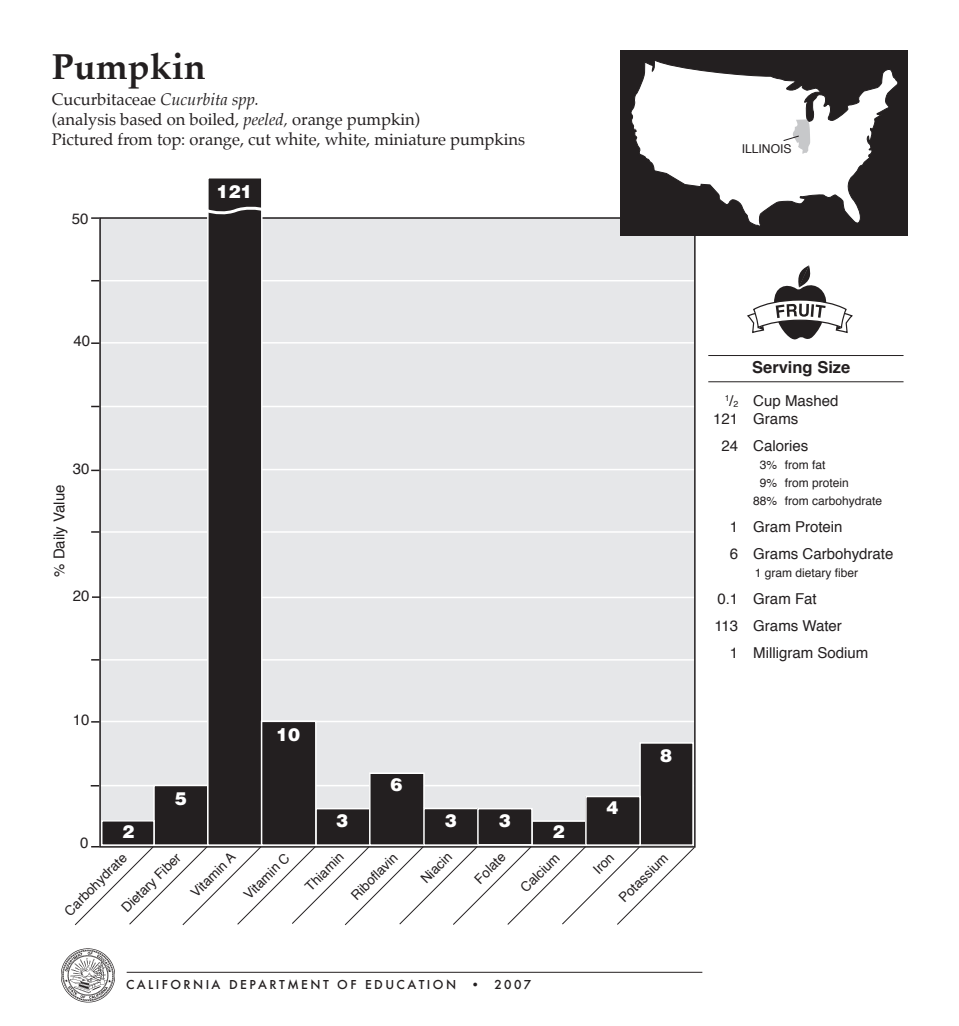
<style>
.page{position:relative;width:959px;height:1026px;background:#fff}
.page>*{position:absolute;margin:0;border:0;box-sizing:border-box;transform-origin:0 0}
.Name{font:700 36px "Palatino";color:#231f20}
.Numbers{font:900 18px "Helvetica";color:#fff}
.t1{font:16.5px/19.8px "Palatino";color:#231f20}
.t2{font:700 16.5px "Helvetica";color:#231f20}
.Servings{font:15px/18px "Helvetica";color:#231f20}
.t3{font:13.5px "Helvetica";color:#231f20}
.t4{font:12.15px "Helvetica";color:#231f20}
.Servings-2a{font:12px "Helvetica";color:#231f20}
.t5{font:500 12px "Futura";letter-spacing:.2em;color:#231f20}
.Servings-3{font:12px "Helvetica";color:#231f20}
.s1{font-style:italic}
.s2{font-size:8.7px}
</style>
<div class="page">
<img style="left:62px;top:949px;width:53px;height:53px">
<hr style="left:127px;top:972px;width:575px;height:1px;background:#231f20">
<div style="left:100px;top:217px;width:595px;height:630px;background:#e6e7e9"></div>
<hr style="left:100px;top:785px;width:595px;height:1px;background:#fff">
<hr style="left:101px;top:721px;width:595px;height:1px;background:#fff">
<hr style="left:100px;top:469px;width:595px;height:1px;background:#fff">
<hr style="left:100px;top:597px;width:595px;height:1px;background:#fff">
<hr style="left:100px;top:531px;width:595px;height:2px;background:#fff">
<hr style="left:100px;top:659px;width:594px;height:2px;background:#fff">
<svg style="left:92px;top:596px;width:7px;height:2px"></svg>
<hr style="left:100px;top:406px;width:595px;height:1px;background:#fff">
<hr style="left:99px;top:280px;width:595px;height:1px;background:#fff">
<hr style="left:99px;top:342px;width:595px;height:2px;background:#fff">
<svg style="left:91px;top:342px;width:8px;height:2px"></svg>
<svg style="left:91px;top:721px;width:8px;height:2px"></svg>
<svg style="left:75px;top:846px;width:620px;height:79px"></svg>
<svg style="left:91px;top:217px;width:9px;height:2px"></svg>
<svg style="left:91px;top:531px;width:9px;height:2px"></svg>
<svg style="left:91px;top:659px;width:9px;height:2px"></svg>
<svg style="left:91px;top:785px;width:8px;height:2px"></svg>
<hr style="left:708px;top:355px;width:195px;height:1px;background:#231f20">
<hr style="left:708px;top:381px;width:195px;height:1px;background:#231f20">
<div style="left:316px;top:809px;width:54px;height:36px;background:#231f20"></div>
<div style="left:315px;top:808px;width:55px;height:38px;border:2px solid #fff"></div>
<div style="left:154px;top:785px;width:54px;height:60px;background:#231f20"></div>
<div style="left:153px;top:785px;width:55px;height:61px;border:2px solid #fff"></div>
<div style="left:208px;top:178px;width:54px;height:667px;background:#231f20"></div>
<div style="left:207px;top:177px;width:55px;height:669px;border:2px solid #fff"></div>
<div style="left:532px;top:821px;width:54px;height:24px;background:#231f20"></div>
<div style="left:531px;top:820px;width:55px;height:26px;border:2px solid #fff"></div>
<div style="left:261px;top:721px;width:55px;height:124px;background:#231f20"></div>
<div style="left:261px;top:721px;width:55px;height:125px;border:2px solid #fff"></div>
<div style="left:370px;top:773px;width:54px;height:72px;background:#231f20"></div>
<div style="left:369px;top:772px;width:55px;height:74px;border:2px solid #fff"></div>
<div style="left:424px;top:808px;width:54px;height:37px;background:#231f20"></div>
<div style="left:423px;top:808px;width:55px;height:38px;border:2px solid #fff"></div>
<div style="left:640px;top:743px;width:53px;height:102px;background:#231f20"></div>
<div style="left:639px;top:742px;width:54px;height:104px;border:2px solid #fff"></div>
<div style="left:102px;top:821px;width:52px;height:24px;background:#231f20"></div>
<div style="left:101px;top:820px;width:54px;height:26px;border:2px solid #fff"></div>
<div style="left:586px;top:796px;width:54px;height:49px;background:#231f20"></div>
<div style="left:585px;top:796px;width:55px;height:50px;border:2px solid #fff"></div>
<div style="left:620px;top:50px;width:287px;height:186px;background:#231f20"></div>
<svg style="left:631px;top:61px;width:267px;height:165px"></svg>
<svg style="left:782px;top:119px;width:28px;height:36px"></svg>
<div style="left:478px;top:809px;width:54px;height:36px;background:#231f20"></div>
<div style="left:477px;top:808px;width:55px;height:38px;border:2px solid #fff"></div>
<svg style="left:207px;top:203px;width:55px;height:11px"></svg>
<svg style="left:747px;top:265px;width:106px;height:75px"></svg>
<p class="Name" style="left:52px;top:45px;width:155px">Pumpkin</p>
<p class="t1" style="left:52px;top:91px;width:370px">Cucurbitaceae <span class="s1">Cucurbita spp.<br></span>(analysis based on boiled, <span class="s1">peeled,</span> orange pumpkin)</p>
<p class="t1" style="left:52px;top:130px;width:475px">Pictured from top: orange, cut white, white, miniature pumpkins</p>
<p class="Servings" style="left:72px;top:209px;width:18px">50</p>
<p class="Numbers" style="left:216px;top:180px;width:38px">121</p>
<p class="t4" style="left:741px;top:139px;width:51px">ILLINOIS</p>
<p class="Servings" style="left:74px;top:331px;width:18px">40</p>
<p class="Servings" style="left:73px;top:459px;width:18px">30</p>
<p class="Servings" style="left:50px;top:577px;width:94px;rotate:-90deg">% Daily Value</p>
<p class="Servings" style="left:73px;top:586px;width:18px">20</p>
<p class="Servings" style="left:73px;top:710px;width:18px">10</p>
<p class="Numbers" style="left:276px;top:723px;width:26px">10</p>
<p class="Numbers" style="left:660px;top:744px;width:14px">8</p>
<p class="Numbers" style="left:390px;top:773px;width:14px">6</p>
<p class="Numbers" style="left:175px;top:786px;width:14px">5</p>
<p class="Numbers" style="left:606px;top:796px;width:14px">4</p>
<p class="Numbers" style="left:336px;top:809px;width:14px">3</p>
<p class="Numbers" style="left:444px;top:809px;width:14px">3</p>
<p class="Numbers" style="left:498px;top:809px;width:14px">3</p>
<p class="Numbers" style="left:122px;top:820px;width:14px">2</p>
<p class="Numbers" style="left:552px;top:820px;width:14px">2</p>
<p class="Servings" style="left:80px;top:834px;width:10px">0</p>
<p class="t3" style="left:59px;top:905px;width:83px;rotate:-45deg">Carbohydrate</p>
<p class="t3" style="left:469px;top:873px;width:39px;rotate:-45deg">Folate</p>
<p class="t3" style="left:185px;top:887px;width:58px;rotate:-45deg">Vitamin A</p>
<p class="t3" style="left:238px;top:888px;width:60px;rotate:-45deg">Vitamin C</p>
<p class="t3" style="left:345px;top:889px;width:61px;rotate:-45deg">Ribofl avin</p>
<p class="t3" style="left:415px;top:873px;width:39px;rotate:-45deg">Niacin</p>
<p class="t3" style="left:613px;top:892px;width:65px;rotate:-45deg">Potassium</p>
<p class="t3" style="left:299px;top:880px;width:50px;rotate:-45deg">Thiamin</p>
<p class="t3" style="left:514px;top:882px;width:50px;rotate:-45deg">Calcium</p>
<p class="t3" style="left:116px;top:902px;width:79px;rotate:-45deg">Dietary Fiber</p>
<p class="t3" style="left:587px;top:864px;width:25px;rotate:-45deg">Iron</p>
<p class="t5" style="left:126px;top:976px;width:406px">CALIFORNIA DEPARTMENT OF EDUCATION • 2007</p>
<p class="t2" style="left:752px;top:352px;width:100px">Serving Size</p>
<p class="Servings" style="left:713px;top:391px;width:127px;text-indent:11px"><sup>1</sup>/<span class="s2">2</span> Cup Mashed<br>121 Grams</p>
<p class="Servings" style="left:721px;top:436px;width:88px">24 Calories</p>
<p class="Servings-2a" style="left:760px;top:455px;width:67px">3% from fat</p>
<p class="Servings-2a" style="left:760px;top:473px;width:90px">9% from protein</p>
<p class="Servings-2a" style="left:753px;top:491px;width:130px">88% from carbohydrate</p>
<p class="Servings" style="left:730px;top:517px;width:114px">1 Gram Protein</p>
<p class="Servings" style="left:730px;top:544px;width:165px">6 Grams Carbohydrate</p>
<p class="Servings-3" style="left:754px;top:563px;width:105px">1 gram dietary fiber</p>
<p class="Servings" style="left:717px;top:589px;width:101px">0.1 Gram Fat</p>
<p class="Servings" style="left:714px;top:616px;width:129px">113 Grams Water</p>
<p class="Servings" style="left:730px;top:643px;width:140px">1 Milligram Sodium</p>
</div>
